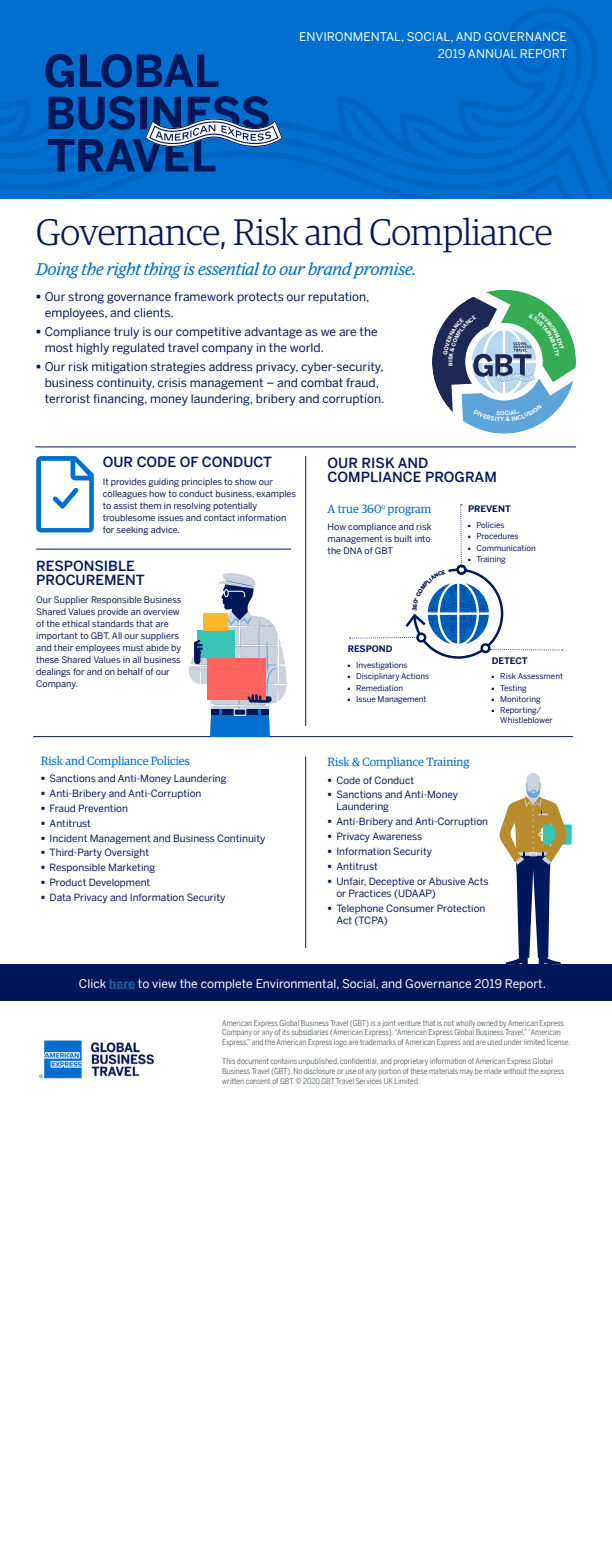
<style>
.page{position:relative;width:612px;height:1562px;background:#fff}
.page>*{position:absolute;margin:0;border:0;box-sizing:border-box;transform-origin:0 0}
.t1{font:300 37px "Guardian Egyp";letter-spacing:-.01em;color:#00175a}
.t2{font:italic 17px "Guardian Egyp";color:#006fcf}
.t3{font:500 14px/14px "Benton Sans";color:#00175a}
.t4{font:12px/16px "Benton Sans";color:#00175a}
.t5{font:12px/17px "Benton Sans";color:#fff;text-align:right}
.t6{font:12px "Guardian Egyp";color:#006fcf}
.t7{font:10px/14.8px "Benton Sans";color:#00175a}
.t8{font:9px/12px "Benton Sans";color:#00175a}
.t9{font:700 9px "Benton Sans";color:#00175a}
.t10{font:8px/9.6px "Benton Sans Cond";color:#53565a}
.t11{font:8px/10px "Benton Sans";color:#00175a}
.t12{font:700 5.4px "Benton Sans";color:#fff}
.s1{font-weight:700;color:#215e9e}
</style>
<div class="page">
<div style="left:0;top:0;width:612px;height:198px;background:#006fcf"></div>
<svg style="left:0;top:8px;width:612px;height:190px"></svg>
<svg style="left:45px;top:54px;width:238px;height:118px"></svg>
<hr style="left:36px;top:446px;width:540px;height:1px;background:#00175a">
<hr style="left:305px;top:756px;width:1px;height:191px;background:#00175a">
<div style="left:0;top:964px;width:612px;height:36px;background:#00175a"></div>
<svg style="left:109px;top:988px;width:26px;height:1px"></svg>
<img style="left:39px;top:1040px;width:115px;height:39px">
<div style="left:543px;top:824px;width:29px;height:20px;background:#35c4b5"></div>
<svg style="left:499px;top:773px;width:68px;height:191px"></svg>
<hr style="left:305px;top:456px;width:1px;height:270px;background:#00175a">
<svg style="left:36px;top:456px;width:58px;height:76px"></svg>
<hr style="left:33px;top:736px;width:540px;height:1px;background:#00175a">
<hr style="left:36px;top:549px;width:255px;height:1px;background:#00175a">
<svg style="left:189px;top:573px;width:98px;height:163px"></svg>
<div style="left:194px;top:648px;width:6px;height:16px;background:#00175a;border-radius:3px"></div>
<svg style="left:432px;top:290px;width:144px;height:144px"></svg>
<svg style="left:350px;top:504px;width:213px;height:155px"></svg>
<h3 class="t5" style="left:299px;top:27px;width:270px">ENVIRONMENTAL, SOCIAL, AND GOVERNANCE<br>2019 ANNUAL REPORT</h3>
<h1 class="t1" style="left:36px;top:208px;width:518px">Governance, Risk and Compliance</h1>
<h2 class="t2" style="left:36px;top:257px;width:382px">Doing the right thing is essential to our brand promise.</h2>
<h3 class="t4" style="left:45px;top:288px;width:326px">Our strong governance framework protects our reputation, employees, and clients.</h3>
<h3 class="t4" style="left:45px;top:323px;width:334px">Compliance truly is our competitive advantage as we are the most highly regulated travel company in the world.</h3>
<h3 class="t4" style="left:45px;top:358px;width:341px">Our risk mitigation strategies address privacy, cyber-security, business continuity, crisis management – and combat fraud, terrorist financing, money laundering, bribery and corruption.</h3>
<p class="t12" style="left:447px;top:362px;width:3px;rotate:-90deg">I</p>
<h3 class="t3" style="left:103px;top:454px;width:171px">OUR CODE OF CONDUCT</h3>
<p class="t8" style="left:103px;top:475px;width:195px">It provides guiding principles to show our colleagues how to conduct business, examples to assist them in resolving potentially troublesome issues and contact information for seeking advice.</p>
<h3 class="t3" style="left:36px;top:558px;width:110px">RESPONSIBLE<br>PROCUREMENT</h3>
<p class="t8" style="left:36px;top:593px;width:147px">Our Supplier Responsible Business<br>Shared Values provide an overview of the ethical standards that are important to GBT. All our suppliers and their employees must abide by these Shared Values in all business dealings for and on behalf of our<br>Company.</p>
<h3 class="t6" style="left:41px;top:752px;width:151px">Risk and Compliance Policies</h3>
<p class="t7" style="left:50px;top:770px;width:217px">Sanctions and Anti-Money Laundering<br>Anti-Bribery and Anti-Corruption<br>Fraud Prevention<br>Antitrust<br>Incident Management and Business Continuity<br>Third-Party Oversight<br>Responsible Marketing<br>Product Development<br>Data Privacy and Information Security</p>
<h3 class="t3" style="left:328px;top:455px;width:171px">OUR RISK AND<br>COMPLIANCE PROGRAM</h3>
<h3 class="t6" style="left:328px;top:500px;width:105px">A true 360<sup>o</sup> program</h3>
<p class="t8" style="left:328px;top:520px;width:105px;text-align:justify">How compliance and risk management is built into the DNA of GBT</p>
<p class="t9" style="left:468px;top:502px;width:44px">PREVENT</p>
<p class="t11" style="left:468px;top:519px;width:38px">■ Policies</p>
<p class="t11" style="left:468px;top:531px;width:52px">■ Procedures</p>
<p class="t11" style="left:468px;top:542px;width:69px">■ Communication</p>
<p class="t11" style="left:468px;top:554px;width:39px">■ Training</p>
<p class="t9" style="left:348px;top:642px;width:46px">RESPOND</p>
<p class="t11" style="left:348px;top:659px;width:62px">■ Investigations</p>
<p class="t11" style="left:348px;top:671px;width:83px">■ Disciplinary Actions</p>
<p class="t11" style="left:348px;top:682px;width:57px">■ Remediation</p>
<p class="t11" style="left:348px;top:693px;width:80px">■ Issue Management</p>
<p class="t9" style="left:492px;top:653px;width:37px">DETECT</p>
<p class="t11" style="left:492px;top:671px;width:73px">■ Risk Assessment</p>
<p class="t11" style="left:492px;top:682px;width:37px">■ Testing</p>
<p class="t11" style="left:492px;top:693px;width:51px">■ Monitoring</p>
<p class="t11" style="left:500px;top:705px;width:54px;text-indent:-9px">■ Reporting/<br>Whistleblower</p>
<h3 class="t6" style="left:328px;top:753px;width:143px">Risk &amp; Compliance Training</h3>
<p class="t7" style="left:336px;top:772px;width:123px">Code of Conduct<br>Sanctions and Anti-Money</p>
<p class="t7" style="left:336px;top:798px;width:154px">Laundering<br>Anti-Bribery and Anti-Corruption<br>Privacy Awareness<br>Information Security<br>Antitrust<br>Unfair, Deceptive or Abusive Acts</p>
<p class="t7" style="left:336px;top:885px;width:150px">or Practices (UDAAP)<br>Telephone Consumer Protection</p>
<p class="t7" style="left:336px;top:911px;width:53px">Act (TCPA)</p>
<h3 class="t5" style="left:79px;top:974px;width:469px">Click <span class="s1">here</span> to view the complete Environmental, Social, and Governance 2019 Report.</h3>
<p class="t10" style="left:222px;top:1017px;width:349px">American Express Global Business Travel (GBT) is a joint venture that is not wholly owned by American Express<br>Company or any of its subsidiaries (American Express). “American Express Global Business Travel,” “American<br>Express,” and the American Express logo are trademarks of American Express and are used under limited license.</p>
<p class="t10" style="left:222px;top:1056px;width:343px">This document contains unpublished, confidential, and proprietary information of American Express Global<br>Business Travel (GBT). No disclosure or use of any portion of these materials may be made without the express written consent of GBT. © 2020 GBT Travel Services UK Limited.</p>
</div>
